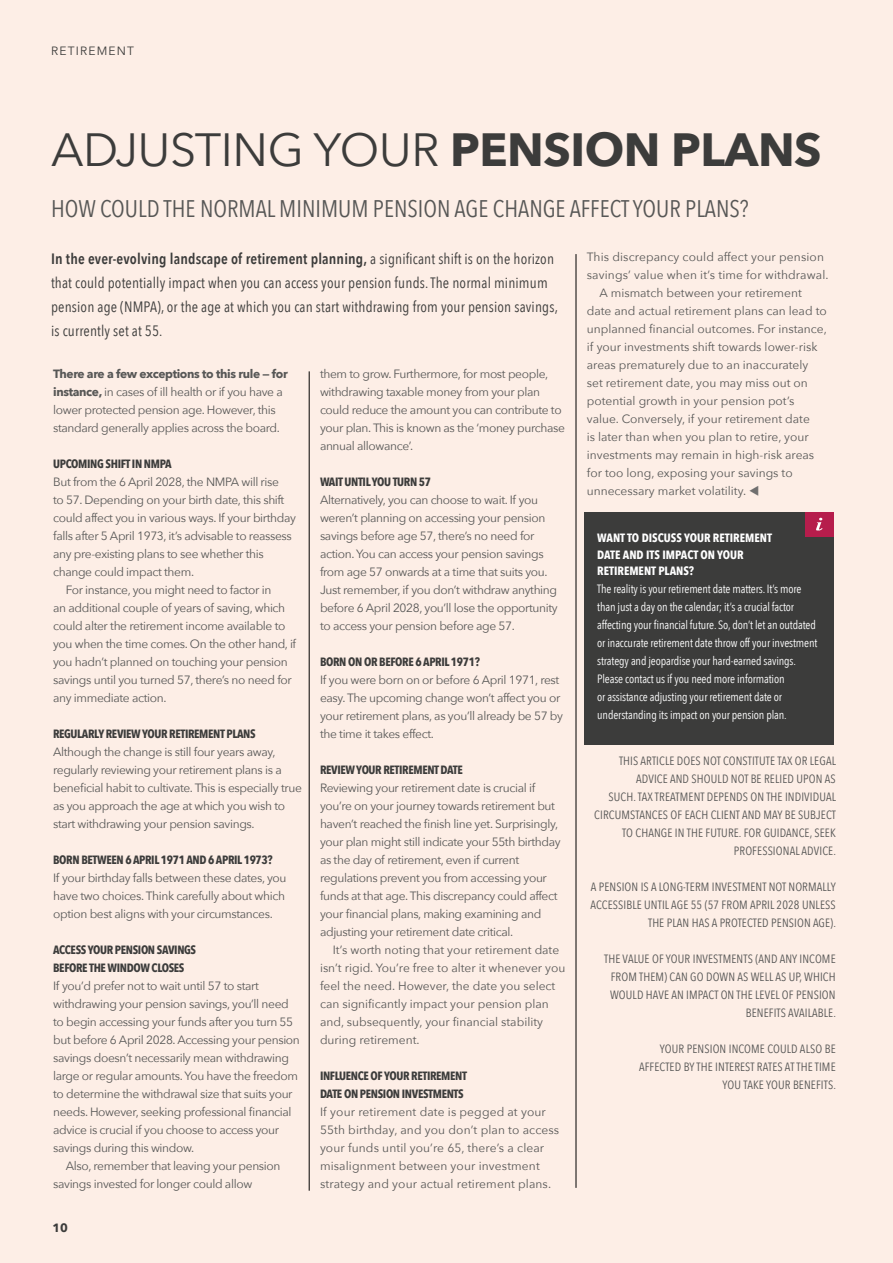
<style>
.page{position:relative;width:893px;height:1263px;background:#fdeee6}
.page>*{position:absolute;margin:0;border:0;box-sizing:border-box;transform-origin:0 0}
.t1{font:46.5px "Avenir Next";letter-spacing:-.01em;color:#3c3c3b}
.t2{font:24px "Avenir Next Condensed";color:#575756}
.t3{font:15px/24px "Avenir Next Condensed";letter-spacing:.01em;color:#3c3c3b}
.t4{font:12px/18px "Avenir Next";letter-spacing:-.03em;color:#575756}
.t5{font:12px/18px "Avenir Next";color:#575756}
.t6{font:12px/18px "Avenir Next Condensed";letter-spacing:.01em;color:#575756;text-align:right}
.t7{font:12px/18px "Avenir Next Condensed";letter-spacing:-.01em;color:#fff}
.t8{font:12px/18px "Avenir Next";letter-spacing:.01em;color:#575756}
.t9{font:700 12px/18px "Avenir Next Condensed";letter-spacing:-.03em;color:#3c3c3b}
.t10{font:700 12px/16.5px "Avenir Next Condensed";color:#fff}
.t11{font:12px "Avenir Next";letter-spacing:.1em;color:#3c3c3b}
.t12{font:700 12px "Avenir Next";color:#3c3c3b}
.s1{font-weight:700}
.s2{font-weight:600}
.s3{color:#706f6f}
</style>
<div class="page">
<hr style="left:309px;top:371px;width:1px;height:820px;background:#000">
<hr style="left:576px;top:254px;width:1px;height:934px;background:#000">
<div style="left:584px;top:512px;width:249px;height:232px;background:#3c3c3b"></div>
<div style="left:805px;top:512px;width:28px;height:24px;background:#b61d4c"></div>
<svg style="left:816px;top:518px;width:7px;height:12px"></svg>
<p class="t11" style="left:51px;top:40px;width:85px">RETIREMENT</p>
<h1 class="t1" style="left:51px;top:110px;width:772px">ADJUSTING YOUR <span class="s1">PENSION PLANS</span></h1>
<h2 class="t2" style="left:51px;top:188px;width:699px">HOW COULD THE NORMAL MINIMUM PENSION AGE CHANGE AFFECT YOUR PLANS?</h2>
<p class="t3" style="left:51px;top:246px;width:508px"><span class="s2">In the ever-evolving landscape of retirement planning,</span> a significant shift is on the horizon that could potentially impact when you can access your pension funds. The normal minimum pension age (NMPA), or the age at which you can start withdrawing from your pension savings, is currently set at 55.</p>
<p class="t4" style="left:53px;top:364px;width:236px"><span class="s1">There are a few exceptions to this rule — for instance,</span> in cases of ill health or if you have a lower protected pension age. However, this standard generally applies across the board.</p>
<p class="t9" style="left:53px;top:455px;width:120px">UPCOMING SHIFT IN NMPA</p>
<p class="t4" style="left:53px;top:472px;width:227px">But from the 6 April 2028, the NMPA will rise</p>
<p class="t4" style="left:53px;top:490px;width:233px">to 57. Depending on your birth date, this shift</p>
<p class="t4" style="left:53px;top:508px;width:244px">could affect you in various ways. If your birthday</p>
<p class="t4" style="left:53px;top:526px;width:240px">falls after 5 April 1973, it’s advisable to reassess</p>
<p class="t4" style="left:53px;top:544px;width:212px">any pre-existing plans to see whether this</p>
<p class="t4" style="left:53px;top:562px;width:142px">change could impact them.</p>
<p class="t4" style="left:66px;top:580px;width:207px">For instance, you might need to factor in</p>
<p class="t4" style="left:53px;top:598px;width:234px">an additional couple of years of saving, which</p>
<p class="t4" style="left:53px;top:616px;width:234px">could alter the retirement income available to</p>
<p class="t4" style="left:53px;top:634px;width:245px">you when the time comes. On the other hand, if</p>
<p class="t4" style="left:53px;top:652px;width:236px">you hadn’t planned on touching your pension</p>
<p class="t4" style="left:53px;top:670px;width:240px">savings until you turned 57, there’s no need for</p>
<p class="t4" style="left:53px;top:688px;width:115px">any immediate action.</p>
<p class="t9" style="left:53px;top:725px;width:204px">REGULARLY REVIEW YOUR RETIREMENT PLANS</p>
<p class="t4" style="left:53px;top:742px;width:250px">Although the change is still four years away, regularly reviewing your retirement plans is a beneficial habit to cultivate. This is especially true as you approach the age at which you wish to start withdrawing your pension savings.</p>
<p class="t9" style="left:53px;top:851px;width:221px">BORN BETWEEN 6 APRIL 1971 AND 6 APRIL 1973?</p>
<p class="t4" style="left:53px;top:868px;width:235px;text-align:justify">If your birthday falls between these dates, you have two choices. Think carefully about which option best aligns with your circumstances.</p>
<p class="t9" style="left:53px;top:941px;width:144px">ACCESS YOUR PENSION SAVINGS<br>BEFORE THE WINDOW CLOSES</p>
<p class="t4" style="left:53px;top:976px;width:207px">If you’d prefer not to wait until 57 to start</p>
<p class="t4" style="left:53px;top:994px;width:237px">withdrawing your pension savings, you’ll need</p>
<p class="t4" style="left:53px;top:1012px;width:241px">to begin accessing your funds after you turn 55</p>
<p class="t4" style="left:53px;top:1030px;width:248px">but before 6 April 2028. Accessing your pension</p>
<p class="t4" style="left:53px;top:1048px;width:237px">savings doesn’t necessarily mean withdrawing</p>
<p class="t4" style="left:53px;top:1066px;width:246px">large or regular amounts. You have the freedom</p>
<p class="t4" style="left:53px;top:1084px;width:241px">to determine the withdrawal size that suits your</p>
<p class="t4" style="left:53px;top:1102px;width:240px">needs. However, seeking professional financial</p>
<p class="t4" style="left:53px;top:1120px;width:228px">advice is crucial if you choose to access your</p>
<p class="t4" style="left:53px;top:1138px;width:143px">savings during this window.</p>
<p class="t4" style="left:66px;top:1156px;width:216px">Also, remember that leaving your pension</p>
<p class="t4" style="left:53px;top:1174px;width:201px">savings invested for longer could allow</p>
<p class="t8" style="left:587px;top:247px;width:239px">This discrepancy could affect your pension</p>
<p class="t8" style="left:587px;top:265px;width:243px">savings’ value when it’s time for withdrawal.</p>
<p class="t5" style="left:600px;top:283px;width:204px">A mismatch between your retirement</p>
<p class="t5" style="left:587px;top:301px;width:241px">date and actual retirement plans can lead to</p>
<p class="t5" style="left:587px;top:319px;width:242px">unplanned financial outcomes. For instance,</p>
<p class="t5" style="left:587px;top:337px;width:232px">if your investments shift towards lower-risk</p>
<p class="t5" style="left:587px;top:355px;width:223px">areas prematurely due to an inaccurately</p>
<p class="t5" style="left:587px;top:373px;width:223px">set retirement date, you may miss out on</p>
<p class="t5" style="left:587px;top:391px;width:209px">potential growth in your pension pot’s</p>
<p class="t5" style="left:587px;top:409px;width:225px">value. Conversely, if your retirement date</p>
<p class="t5" style="left:587px;top:427px;width:223px">is later than when you plan to retire, your</p>
<p class="t5" style="left:587px;top:445px;width:229px">investments may remain in high-risk areas</p>
<p class="t5" style="left:587px;top:463px;width:207px">for too long, exposing your savings to</p>
<p class="t5" style="left:587px;top:481px;width:174px">unnecessary market volatility. <span class="s3">▼</span></p>
<p class="t4" style="left:320px;top:364px;width:247px">them to grow. Furthermore, for most people, withdrawing taxable money from your plan could reduce the amount you can contribute to your plan. This is known as the ‘money purchase annual allowance’.</p>
<p class="t9" style="left:320px;top:473px;width:113px">WAIT UNTIL YOU TURN 57</p>
<p class="t4" style="left:320px;top:490px;width:239px">Alternatively, you can choose to wait. If you weren’t planning on accessing your pension savings before age 57, there’s no need for action. You can access your pension savings from age 57 onwards at a time that suits you.<br>Just remember, if you don’t withdraw anything before 6 April 2028, you’ll lose the opportunity to access your pension before age 57.</p>
<p class="t9" style="left:320px;top:653px;width:161px">BORN ON OR BEFORE 6 APRIL 1971?</p>
<p class="t4" style="left:320px;top:670px;width:245px">If you were born on or before 6 April 1971, rest easy. The upcoming change won’t affect you or your retirement plans, as you’ll already be 57 by the time it takes effect.</p>
<p class="t9" style="left:320px;top:761px;width:144px">REVIEW YOUR RETIREMENT DATE</p>
<p class="t4" style="left:320px;top:778px;width:242px">Reviewing your retirement date is crucial if you’re on your journey towards retirement but haven’t reached the finish line yet. Surprisingly, your plan might still indicate your 55th birthday as the day of retirement, even if current regulations prevent you from accessing your funds at that age. This discrepancy could affect your financial plans, making examining and adjusting your retirement date critical.</p>
<p class="t5" style="left:320px;top:940px;width:247px;text-indent:13px">It’s worth noting that your retirement date isn’t rigid. You’re free to alter it whenever you feel the need. However, the date you select can significantly impact your pension plan and, subsequently, your financial stability during retirement.</p>
<p class="t9" style="left:320px;top:1067px;width:149px">INFLUENCE OF YOUR RETIREMENT<br>DATE ON PENSION INVESTMENTS</p>
<p class="t8" style="left:320px;top:1102px;width:241px">If your retirement date is pegged at your 55th birthday, and you don’t plan to access your funds until you’re 65, there’s a clear misalignment between your investment strategy and your actual retirement plans.</p>
<p class="t10" style="left:597px;top:530px;width:176px">WANT TO DISCUSS YOUR RETIREMENT<br>DATE AND ITS IMPACT ON YOUR<br>RETIREMENT PLANS?</p>
<p class="t7" style="left:597px;top:580px;width:222px">The reality is your retirement date matters. It’s more than just a day on the calendar; it’s a crucial factor affecting your financial future. So, don’t let an outdated or inaccurate retirement date throw off your investment strategy and jeopardise your hard-earned savings.<br>Please contact us if you need more information<br>or assistance adjusting your retirement date or understanding its impact on your pension plan.</p>
<p class="t6" style="left:594px;top:751px;width:243px">THIS ARTICLE DOES NOT CONSTITUTE TAX OR LEGAL ADVICE AND SHOULD NOT BE RELIED UPON AS<br>SUCH. TAX TREATMENT DEPENDS ON THE INDIVIDUAL CIRCUMSTANCES OF EACH CLIENT AND MAY BE SUBJECT TO CHANGE IN THE FUTURE. FOR GUIDANCE, SEEK PROFESSIONAL ADVICE.</p>
<p class="t6" style="left:590px;top:877px;width:247px">A PENSION IS A LONG-TERM INVESTMENT NOT NORMALLY<br>ACCESSIBLE UNTIL AGE 55 (57 FROM APRIL 2028 UNLESS<br>THE PLAN HAS A PROTECTED PENSION AGE).</p>
<p class="t6" style="left:604px;top:949px;width:233px">THE VALUE OF YOUR INVESTMENTS (AND ANY INCOME FROM THEM) CAN GO DOWN AS WELL AS UP, WHICH WOULD HAVE AN IMPACT ON THE LEVEL OF PENSION BENEFITS AVAILABLE.</p>
<p class="t6" style="left:639px;top:1039px;width:198px">YOUR PENSION INCOME COULD ALSO BE<br>AFFECTED BY THE INTEREST RATES AT THE TIME<br>YOU TAKE YOUR BENEFITS.</p>
<p class="t12" style="left:53px;top:1218px;width:17px">10</p>
</div>
